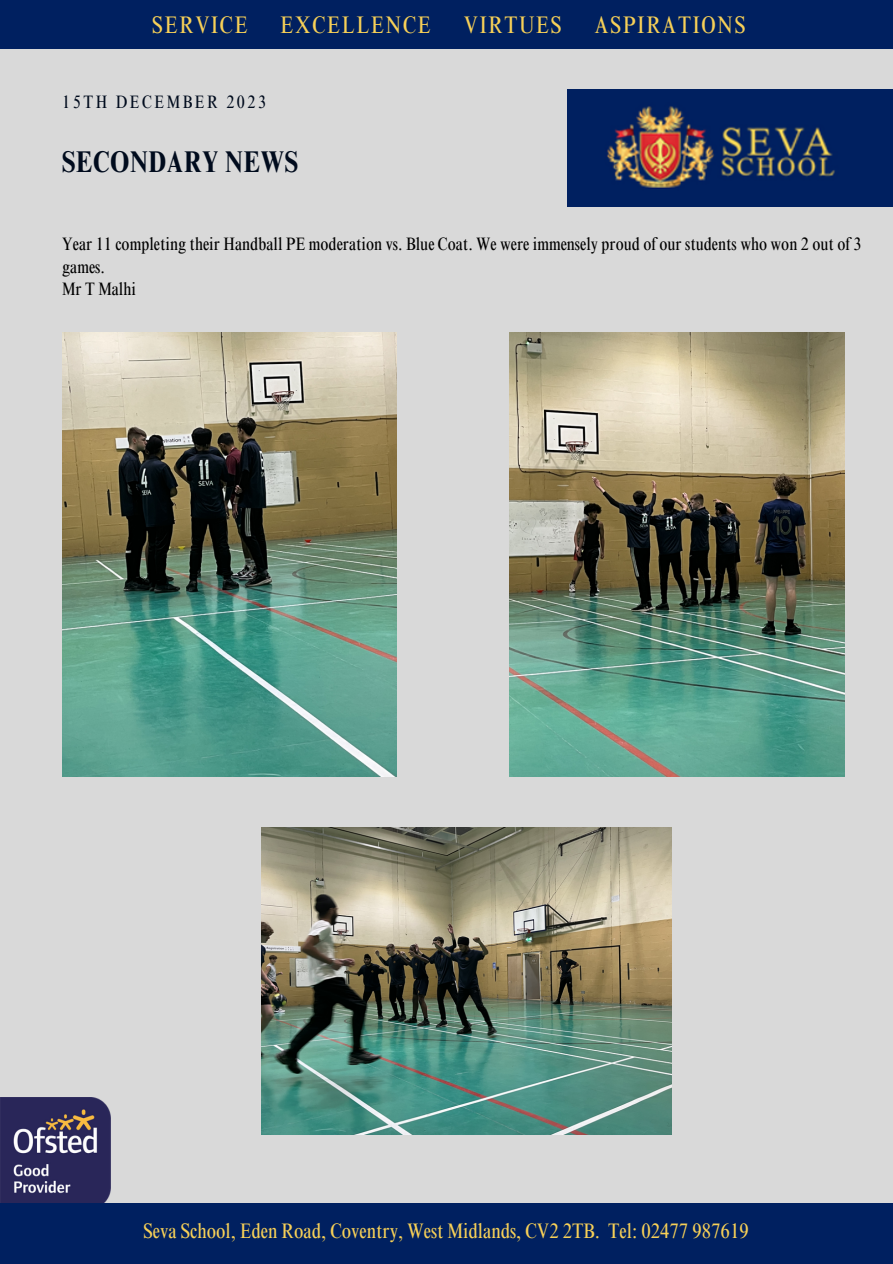
<style>
.page{position:relative;width:893px;height:1264px;background:#fff}
.page>*{position:absolute;margin:0;border:0;box-sizing:border-box;transform-origin:0 0}
.t1{font:700 condensed 30px "Times NRMT Pro";letter-spacing:.02em;color:#000b1d}
.t2{font:condensed 24px "Times NRMT Pro";letter-spacing:.07em;color:#f7d057}
.t3{font:condensed 21px "Times NRMT Pro";color:#f7d057}
.t4{font:condensed 18px/22.5px "Times NRMT Pro";color:#000}
.t5{font:condensed 18px "Times NRMT Pro";letter-spacing:.14em;color:#000b1d}
</style>
<div class="page">
<div style="left:0;top:0;width:892px;height:1263px;background:#d9d9d9"></div>
<img style="left:567px;top:89px;width:325px;height:117px">
<div style="left:0;top:0;width:892px;height:48px;background:#002060"></div>
<img style="left:0;top:1097px;width:110px;height:106px">
<div style="left:0;top:1203px;width:892px;height:60px;background:#002060"></div>
<img style="left:62px;top:332px;width:334px;height:444px">
<img style="left:262px;top:827px;width:409px;height:307px">
<img style="left:510px;top:332px;width:334px;height:444px">
<p class="t2" style="left:152px;top:16px;width:97px">SERVICE</p>
<p class="t2" style="left:280px;top:16px;width:152px">EXCELLENCE</p>
<p class="t2" style="left:463px;top:16px;width:99px">VIRTUES</p>
<p class="t2" style="left:594px;top:16px;width:152px">ASPIRATIONS</p>
<p class="t5" style="left:62px;top:95px;width:205px">15TH DECEMBER 2023</p>
<p class="t1" style="left:62px;top:150px;width:238px">SECONDARY NEWS</p>
<p class="t4" style="left:62px;top:235px;width:800px">Year 11 completing their Handball PE moderation vs. Blue Coat. We were immensely proud of our students who won 2 out of 3 games.</p>
<p class="t4" style="left:62px;top:280px;width:75px">Mr T Malhi</p>
<p class="t3" style="left:143px;top:1222px;width:606px">Seva School, Eden Road, Coventry, West Midlands, CV2 2TB. Tel: 02477 987619</p>
</div>
